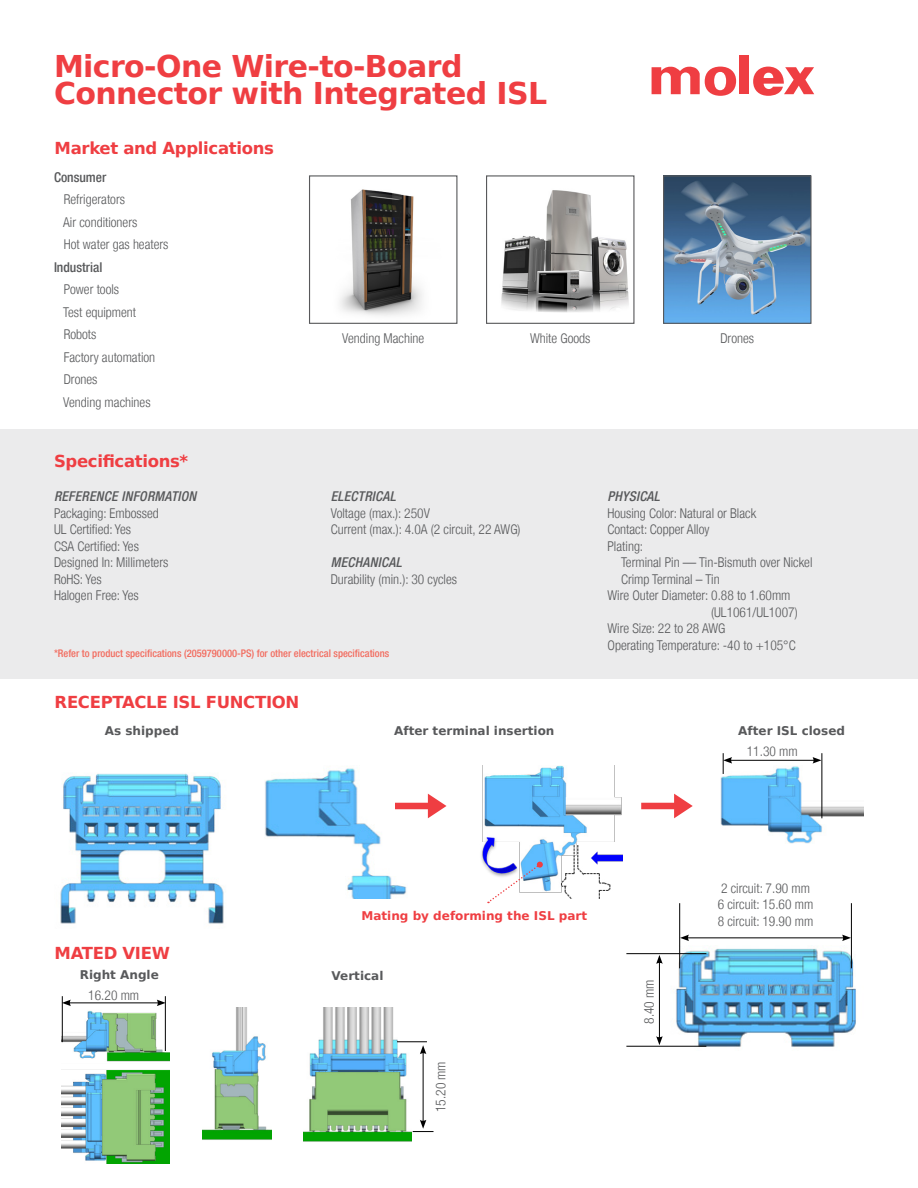
<style>
.page{position:relative;width:918px;height:1188px;background:#fff}
.page>*{position:absolute;margin:0;border:0;box-sizing:border-box;transform-origin:0 0}
.t1{font:700 30px/27px "Bitstream Vera Sans";letter-spacing:-.02em;color:#ef3e42}
.t2{font:700 16.5px "Bitstream Vera Sans";letter-spacing:-.02em;color:#ef3e42}
.t3{font:300 condensed 13.5px/16.5px "Helvetica Neue LT";color:#58595b}
.t4{font:italic 500 condensed 13.5px "Helvetica Neue LT";letter-spacing:.02em;color:#58595b}
.t5{font:500 condensed 13.5px "Helvetica Neue LT";color:#58595b}
.t6{font:700 12px "Bitstream Vera Sans";color:#58595b}
.t7{font:700 12px "Bitstream Vera Sans";color:#ef3e42}
.t8{font:500 condensed 10.5px "Helvetica Neue LT";color:#f26b5e}
</style>
<div class="page">
<div style="left:0;top:429px;width:918px;height:250px;background:#ebebec"></div>
<img style="left:340px;top:189px;width:82px;height:127px">
<div style="left:309px;top:175px;width:148px;height:149px;border:1px solid #58595b"></div>
<img style="left:501px;top:190px;width:128px;height:122px">
<div style="left:486px;top:175px;width:148px;height:149px;border:1px solid #58595b"></div>
<img style="left:665px;top:177px;width:145px;height:145px">
<div style="left:663px;top:175px;width:149px;height:149px;border:1px solid #58595b"></div>
<img style="left:60px;top:773px;width:164px;height:151px">
<img style="left:62px;top:1008px;width:108px;height:156px">
<img style="left:304px;top:1008px;width:107px;height:134px">
<img style="left:203px;top:1008px;width:69px;height:132px">
<img style="left:265px;top:768px;width:142px;height:131px">
<img style="left:481px;top:765px;width:142px;height:134px">
<img style="left:720px;top:765px;width:143px;height:79px">
<img style="left:663px;top:938px;width:193px;height:109px">
<svg style="left:395px;top:794px;width:52px;height:24px"></svg>
<svg style="left:641px;top:794px;width:52px;height:24px"></svg>
<svg style="left:487px;top:864px;width:54px;height:40px"></svg>
<div style="left:537px;top:861px;width:6px;height:7px;background:#ef3e42;border-radius:3px"></div>
<hr style="left:822px;top:753px;width:1px;height:65px;background:#000">
<hr style="left:851px;top:903px;width:1px;height:65px;background:#000">
<hr style="left:626px;top:953px;width:80px;height:1px;background:#000">
<hr style="left:626px;top:1046px;width:80px;height:1px;background:#000">
<hr style="left:679px;top:903px;width:1px;height:65px;background:#000">
<hr style="left:730px;top:760px;width:85px;height:1px;background:#000">
<svg style="left:723px;top:753px;width:9px;height:21px"></svg>
<svg style="left:813px;top:757px;width:9px;height:7px"></svg>
<hr style="left:659px;top:961px;width:1px;height:78px;background:#000">
<svg style="left:656px;top:955px;width:7px;height:9px"></svg>
<svg style="left:656px;top:1036px;width:7px;height:9px"></svg>
<hr style="left:687px;top:937px;width:157px;height:1px;background:#000">
<svg style="left:680px;top:935px;width:9px;height:6px"></svg>
<svg style="left:842px;top:935px;width:9px;height:6px"></svg>
<hr style="left:165px;top:996px;width:1px;height:55px;background:#000">
<hr style="left:397px;top:1041px;width:30px;height:1px;background:#000">
<hr style="left:62px;top:996px;width:1px;height:46px;background:#000">
<hr style="left:68px;top:1003px;width:91px;height:1px;background:#000">
<svg style="left:62px;top:1000px;width:9px;height:6px"></svg>
<svg style="left:157px;top:1000px;width:9px;height:6px"></svg>
<hr style="left:423px;top:1052px;width:1px;height:70px;background:#000">
<svg style="left:420px;top:1045px;width:6px;height:9px"></svg>
<svg style="left:413px;top:1120px;width:21px;height:12px"></svg>
<div style="left:739px;top:56px;width:10px;height:38px;background:#ef3e42"></div>
<svg style="left:652px;top:66px;width:84px;height:30px"></svg>
<svg style="left:753px;top:67px;width:61px;height:29px"></svg>
<h1 class="t1" style="left:54px;top:53px;width:495px">Micro-One Wire-to-Board<br>Connector with Integrated ISL</h1>
<p class="t2" style="left:55px;top:139px;width:221px">Market and Applications</p>
<p class="t5" style="left:54px;top:169px;width:54px">Consumer</p>
<p class="t3" style="left:63px;top:188px;width:107px;line-height:22.5px">Refrigerators<br>Air conditioners<br>Hot water gas heaters</p>
<p class="t5" style="left:54px;top:259px;width:50px">Industrial</p>
<p class="t3" style="left:63px;top:278px;width:94px;line-height:22.5px">Power tools<br>Test equipment<br>Robots<br>Factory automation<br>Drones<br>Vending machines</p>
<p class="t3" style="left:342px;top:330px;width:84px">Vending Machine</p>
<p class="t3" style="left:530px;top:330px;width:62px">White Goods</p>
<p class="t3" style="left:720px;top:330px;width:35px">Drones</p>
<p class="t2" style="left:54px;top:452px;width:136px">Specifications*</p>
<p class="t4" style="left:54px;top:489px;width:144px">REFERENCE INFORMATION</p>
<p class="t3" style="left:54px;top:505px;width:116px">Packaging: Embossed<br>UL Certified: Yes<br>CSA Certified: Yes<br>Designed In: Millimeters<br>RoHS: Yes<br>Halogen Free: Yes</p>
<p class="t4" style="left:331px;top:489px;width:66px">ELECTRICAL</p>
<p class="t3" style="left:331px;top:505px;width:191px">Voltage (max.): 250V<br>Current (max.): 4.0A (2 circuit, 22 AWG)</p>
<p class="t4" style="left:331px;top:555px;width:72px">MECHANICAL</p>
<p class="t3" style="left:331px;top:571px;width:128px">Durability (min.): 30 cycles</p>
<p class="t8" style="left:54px;top:647px;width:337px">*Refer to product specifications (2059790000-PS) for other electrical specifications</p>
<p class="t2" style="left:55px;top:693px;width:246px">RECEPTACLE ISL FUNCTION</p>
<p class="t6" style="left:105px;top:724px;width:76px">As shipped</p>
<p class="t6" style="left:394px;top:724px;width:162px">After terminal insertion</p>
<p class="t4" style="left:608px;top:489px;width:54px">PHYSICAL</p>
<p class="t3" style="left:608px;top:505px;width:150px">Housing Color: Natural or Black<br>Contact: Copper Alloy<br>Plating:</p>
<p class="t3" style="left:621px;top:554px;width:193px">Terminal Pin — Tin-Bismuth over Nickel</p>
<p class="t3" style="left:621px;top:571px;width:100px">Crimp Terminal – Tin</p>
<p class="t3" style="left:608px;top:587px;width:185px">Wire Outer Diameter: 0.88 to 1.60mm</p>
<p class="t3" style="left:711px;top:604px;width:88px">(UL1061/UL1007)</p>
<p class="t3" style="left:608px;top:620px;width:119px">Wire Size: 22 to 28 AWG</p>
<p class="t3" style="left:608px;top:637px;width:190px">Operating Temperature: -40 to +105°C</p>
<p class="t6" style="left:738px;top:724px;width:108px">After ISL closed</p>
<p class="t3" style="left:747px;top:743px;width:52px">11.30 mm</p>
<p class="t2" style="left:55px;top:944px;width:117px">MATED VIEW</p>
<p class="t7" style="left:361px;top:909px;width:227px">Mating by deforming the ISL part</p>
<p class="t6" style="left:80px;top:968px;width:81px">Right Angle</p>
<p class="t6" style="left:332px;top:969px;width:53px">Vertical</p>
<p class="t3" style="left:88px;top:986px;width:52px">16.20 mm</p>
<p class="t3" style="left:432px;top:1112px;width:52px;rotate:-90deg">15.20 mm</p>
<p class="t3" style="left:641px;top:1024px;width:46px;rotate:-90deg">8.40 mm</p>
<p class="t3" style="left:718px;top:880px;width:97px">2 circuit: 7.90 mm<br>6 circuit: 15.60 mm<br>8 circuit: 19.90 mm</p>
</div>
